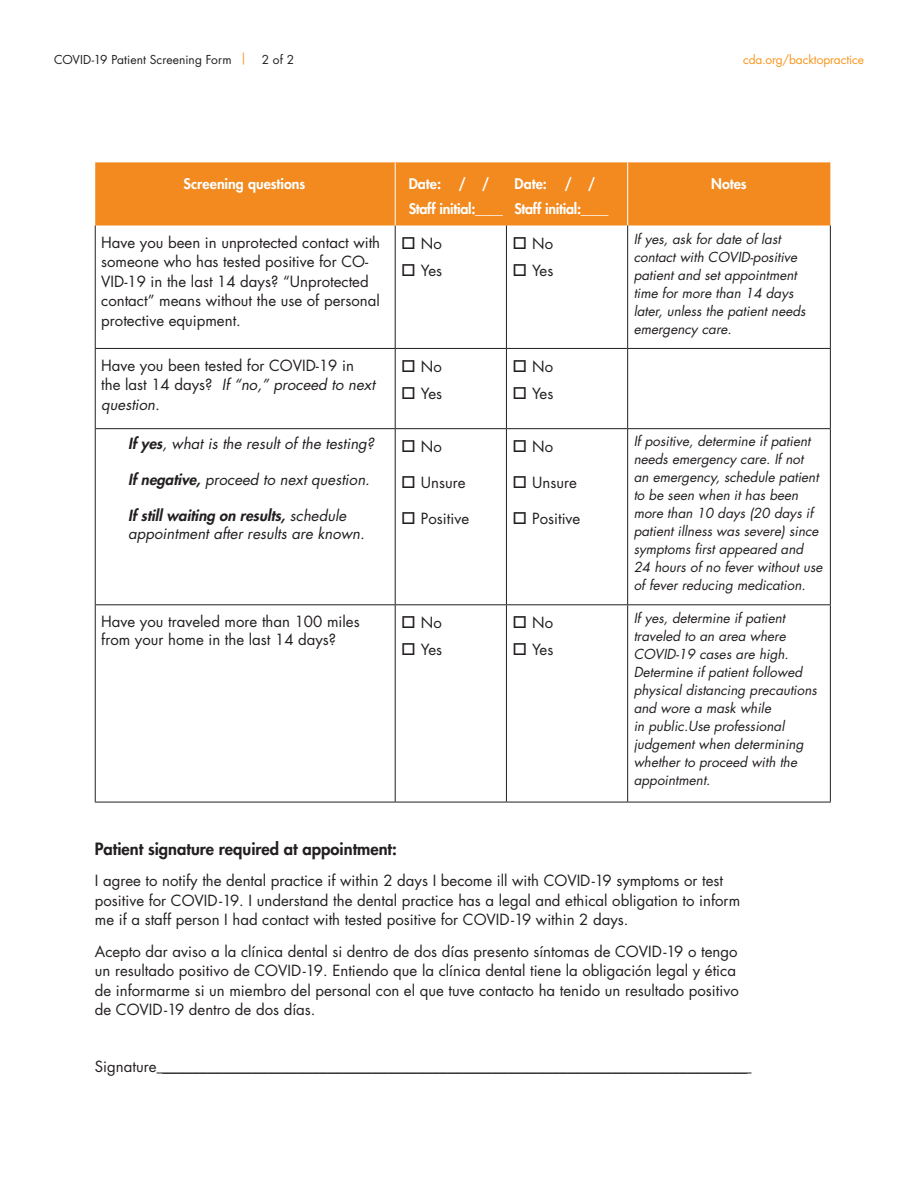
<style>
.page{position:relative;width:918px;height:1188px;background:#fff}
.page>*{position:absolute;margin:0;border:0;box-sizing:border-box;transform-origin:0 0}
.t1{font:800 16.5px "Futura Std";color:#231f20}
.t2{font:15px/19.5px "Futura Std";color:#231f20}
.t3{font:italic 15px/18px "Futura Std";color:#231f20}
.Table_Title_Subhead{font:800 14.25px "Futura Std";color:#fff}
.Table_Title_Subhead-2{font:800 14.25px "Futura Std";letter-spacing:-.02em;color:#fff}
.t4{font:italic 13.5px/18px "Futura Std";color:#231f20}
.Top_Header{font:12px "Futura Std";letter-spacing:.005em;color:#231f20}
.Top_Header_TDSC_COM{font:12px "Futura Std";letter-spacing:-.005em;color:#f7971d}
.s1{color:#f7971d}
.s2{color:#f28a20}
.s3{font-style:italic}
.s4{font-weight:800}
</style>
<div class="page">
<hr style="left:157px;top:1073px;width:595px;height:1px;background:#231f20">
<div style="left:95px;top:162px;width:735px;height:64px;background:#f28a20"></div>
<hr style="left:627px;top:162px;width:1px;height:64px;background:#fff">
<hr style="left:95px;top:226px;width:1px;height:122px;background:#231f20">
<hr style="left:395px;top:226px;width:1px;height:122px;background:#231f20">
<hr style="left:506px;top:226px;width:1px;height:122px;background:#231f20">
<hr style="left:627px;top:226px;width:1px;height:122px;background:#231f20">
<hr style="left:830px;top:226px;width:1px;height:122px;background:#231f20">
<hr style="left:95px;top:348px;width:300px;height:1px;background:#231f20">
<hr style="left:95px;top:349px;width:1px;height:79px;background:#231f20">
<hr style="left:395px;top:348px;width:111px;height:1px;background:#231f20">
<hr style="left:395px;top:349px;width:1px;height:79px;background:#231f20">
<hr style="left:506px;top:348px;width:122px;height:1px;background:#231f20">
<hr style="left:506px;top:349px;width:1px;height:79px;background:#231f20">
<hr style="left:628px;top:348px;width:203px;height:1px;background:#231f20">
<hr style="left:627px;top:349px;width:1px;height:79px;background:#231f20">
<hr style="left:830px;top:349px;width:1px;height:79px;background:#231f20">
<hr style="left:95px;top:428px;width:300px;height:1px;background:#231f20">
<hr style="left:95px;top:429px;width:1px;height:175px;background:#231f20">
<hr style="left:395px;top:428px;width:111px;height:1px;background:#231f20">
<hr style="left:395px;top:429px;width:1px;height:175px;background:#231f20">
<hr style="left:506px;top:428px;width:122px;height:1px;background:#231f20">
<hr style="left:506px;top:429px;width:1px;height:175px;background:#231f20">
<hr style="left:628px;top:428px;width:203px;height:1px;background:#231f20">
<hr style="left:627px;top:429px;width:1px;height:175px;background:#231f20">
<hr style="left:830px;top:429px;width:1px;height:175px;background:#231f20">
<hr style="left:95px;top:604px;width:300px;height:1px;background:#231f20">
<hr style="left:95px;top:605px;width:1px;height:197px;background:#231f20">
<hr style="left:395px;top:604px;width:111px;height:1px;background:#231f20">
<hr style="left:395px;top:605px;width:1px;height:197px;background:#231f20">
<hr style="left:506px;top:604px;width:122px;height:1px;background:#231f20">
<hr style="left:506px;top:605px;width:1px;height:197px;background:#231f20">
<hr style="left:628px;top:604px;width:203px;height:1px;background:#231f20">
<hr style="left:627px;top:605px;width:1px;height:197px;background:#231f20">
<hr style="left:830px;top:605px;width:1px;height:197px;background:#231f20">
<hr style="left:95px;top:802px;width:300px;height:1px;background:#231f20">
<hr style="left:395px;top:802px;width:111px;height:1px;background:#231f20">
<hr style="left:506px;top:802px;width:122px;height:1px;background:#231f20">
<hr style="left:628px;top:802px;width:203px;height:1px;background:#231f20">
<hr style="left:395px;top:163px;width:1px;height:63px;background:#fff">
<p class="Top_Header" style="left:54px;top:52px;width:242px">COVID-19 Patient Screening Form <span class="s1">|</span> 2 of 2</p>
<p class="Top_Header_TDSC_COM" style="left:743px;top:52px;width:122px">cda.org/backtopractice</p>
<p class="Table_Title_Subhead" style="left:184px;top:175px;width:123px">Screening questions</p>
<p class="Table_Title_Subhead" style="left:409px;top:175px;width:188px">Date: <span class="s2">xx</span>/<span class="s2">xx</span>/<span class="s2">xx</span> Date: <span class="s2">xx</span>/<span class="s2">xx</span>/</p>
<p class="Table_Title_Subhead-2" style="left:409px;top:199px;width:201px">Staff initial:____ Staff initial:____</p>
<p class="t2" style="left:101px;top:233px;width:280px">Have you been in unprotected contact with someone who has tested positive for CO-VID-19 in the last 14 days? “Unprotected contact” means without the use of personal protective equipment.</p>
<p class="t2" style="left:401px;top:234px;width:42px">□ No</p>
<p class="t2" style="left:401px;top:261px;width:42px">□ Yes</p>
<p class="t2" style="left:101px;top:355px;width:275px">Have you been tested for COVID-19 in the last 14 days? <span class="s3">If “no,” proceed to next question.</span></p>
<p class="t2" style="left:401px;top:357px;width:42px">□ No</p>
<p class="t2" style="left:401px;top:384px;width:42px">□ Yes</p>
<p class="t3" style="left:128px;top:434px;width:248px"><span class="s4">If yes</span>, what is the result of the testing?</p>
<p class="t3" style="left:128px;top:470px;width:243px"><span class="s4">If negative,</span> proceed to next question.</p>
<p class="t3" style="left:128px;top:506px;width:238px"><span class="s4">If still waiting on results,</span> s c h e d u l e appointment after results are known.</p>
<p class="t2" style="left:401px;top:437px;width:42px">□ No</p>
<p class="t2" style="left:401px;top:473px;width:66px">□ Unsure</p>
<p class="t2" style="left:401px;top:509px;width:69px">□ Positive</p>
<p class="t2" style="left:101px;top:613px;width:260px;line-height:18px">Have you traveled more than 100 miles from your home in the last 14 days?</p>
<p class="t2" style="left:401px;top:613px;width:42px">□ No</p>
<p class="t2" style="left:401px;top:640px;width:42px">□ Yes</p>
<p class="t2" style="left:512px;top:234px;width:42px">□ No</p>
<p class="t2" style="left:512px;top:261px;width:42px">□ Yes</p>
<p class="t2" style="left:512px;top:357px;width:42px">□ No</p>
<p class="t2" style="left:512px;top:384px;width:42px">□ Yes</p>
<p class="t2" style="left:512px;top:437px;width:42px">□ No</p>
<p class="t2" style="left:512px;top:473px;width:66px">□ Unsure</p>
<p class="t2" style="left:512px;top:509px;width:69px">□ Positive</p>
<p class="t2" style="left:512px;top:613px;width:42px">□ No</p>
<p class="t2" style="left:512px;top:640px;width:42px">□ Yes</p>
<p class="Table_Title_Subhead" style="left:711px;top:175px;width:37px">Notes</p>
<p class="t4" style="left:634px;top:230px;width:173px">If yes, ask for date of last contact with COVID-positive patient and set appointment time for more than 14 days later, unless the patient needs emergency care.</p>
<p class="t4" style="left:634px;top:432px;width:190px">If positive, determine if patient needs emergency care. If not<br>an emergency, schedule patient to be seen when it has been more than 10 days (20 days if patient illness was severe) since symptoms first appeared and<br>24 hours of no fever without use of fever reducing medication.</p>
<p class="t4" style="left:634px;top:610px;width:185px">If yes, determine if patient traveled to an area where<br>COVID-19 cases are high.<br>Determine if patient followed physical distancing precautions and wore a mask while<br>in public.Use professional judgement when determining whether to proceed with the appointment.</p>
<p class="t1" style="left:95px;top:838px;width:304px">Patient signature required at appointment:</p>
<p class="t2" style="left:95px;top:871px;width:647px">I agree to notify the dental practice if within 2 days I become ill with COVID-19 symptoms or test positive for COVID-19. I understand the dental practice has a legal and ethical obligation to inform me if a staff person I had contact with tested positive for COVID-19 within 2 days.</p>
<p class="t2" style="left:95px;top:942px;width:645px">Acepto dar aviso a la clínica dental si dentro de dos días presento síntomas de COVID-19 o tengo un resultado positivo de COVID-19. Entiendo que la clínica dental tiene la obligación legal y ética de informarme si un miembro del personal con el que tuve contacto ha tenido un resultado positivo de COVID-19 dentro de dos días.</p>
<p class="t2" style="left:95px;top:1056px;width:654px">Signature ______________________________________________________________________________</p>
</div>
